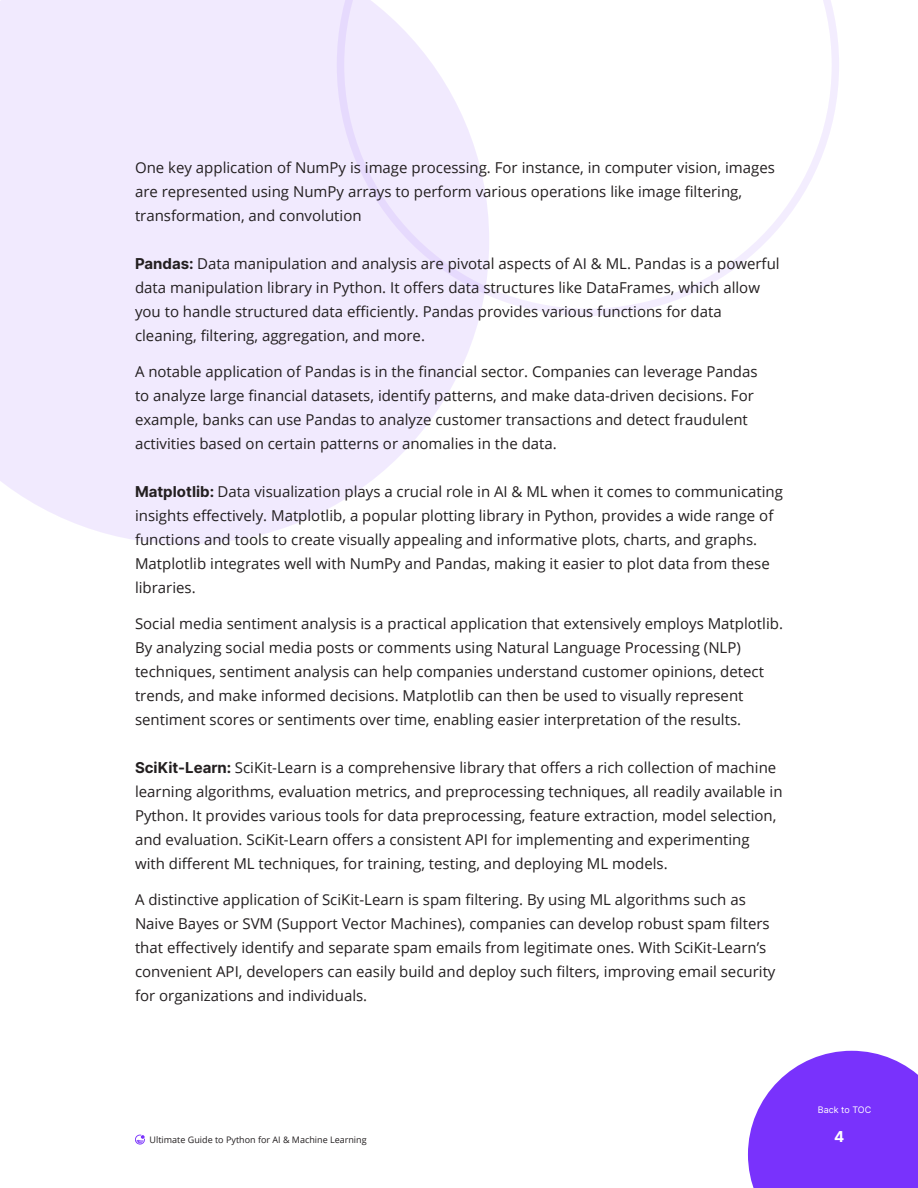
<style>
.page{position:relative;width:918px;height:1188px;background:#fff}
.page>*{position:absolute;margin:0;border:0;box-sizing:border-box;transform-origin:0 0}
.t1{font:15px/24px "Open Sans";color:#231f20}
.t2{font:700 15px "Inter";color:#fff}
.t3{font:9px "Open Sans";color:#231f20}
.t4{font:9px "Inter";color:#fff}
.s1{font-family:"Inter";font-weight:700}
</style>
<div class="page">
<svg style="left:748px;top:1051px;width:170px;height:137px;background:#8a4cfc"></svg>
<svg style="left:0;top:0;width:480px;height:544px;background:#f2ecfe"></svg>
<svg style="left:135px;top:1135px;width:10px;height:10px"></svg>
<svg style="left:337px;top:0;width:502px;height:316px"></svg>
<p class="t1" style="left:135px;top:156px;width:641px">One key application of NumPy is image processing. For instance, in computer vision, images are represented using NumPy arrays to perform various operations like image filtering, transformation, and convolution</p>
<p class="t1" style="left:135px;top:252px;width:646px"><span class="s1">Pandas:</span> Data manipulation and analysis are pivotal aspects of AI &amp; ML. Pandas is a powerful data manipulation library in Python. It offers data structures like DataFrames, which allow you to handle structured data efficiently. Pandas provides various functions for data cleaning, filtering, aggregation, and more.</p>
<p class="t1" style="left:135px;top:360px;width:624px">A notable application of Pandas is in the financial sector. Companies can leverage Pandas to analyze large financial datasets, identify patterns, and make data-driven decisions. For example, banks can use Pandas to analyze customer transactions and detect fraudulent activities based on certain patterns or anomalies in the data.</p>
<p class="t1" style="left:135px;top:480px;width:650px"><span class="s1">Matplotlib:</span> Data visualization plays a crucial role in AI &amp; ML when it comes to communicating insights effectively. Matplotlib, a popular plotting library in Python, provides a wide range of functions and tools to create visually appealing and informative plots, charts, and graphs.<br>Matplotlib integrates well with NumPy and Pandas, making it easier to plot data from these libraries.</p>
<p class="t1" style="left:135px;top:612px;width:650px">Social media sentiment analysis is a practical application that extensively employs Matplotlib.<br>By analyzing social media posts or comments using Natural Language Processing (NLP) techniques, sentiment analysis can help companies understand customer opinions, detect trends, and make informed decisions. Matplotlib can then be used to visually represent sentiment scores or sentiments over time, enabling easier interpretation of the results.</p>
<p class="t1" style="left:135px;top:756px;width:649px"><span class="s1">SciKit-Learn:</span> SciKit-Learn is a comprehensive library that offers a rich collection of machine learning algorithms, evaluation metrics, and preprocessing techniques, all readily available in Python. It provides various tools for data preprocessing, feature extraction, model selection, and evaluation. SciKit-Learn offers a consistent API for implementing and experimenting with different ML techniques, for training, testing, and deploying ML models.</p>
<p class="t1" style="left:135px;top:888px;width:642px">A distinctive application of SciKit-Learn is spam filtering. By using ML algorithms such as Naive Bayes or SVM (Support Vector Machines), companies can develop robust spam filters that effectively identify and separate spam emails from legitimate ones. With SciKit-Learn’s convenient API, developers can easily build and deploy such filters, improving email security for organizations and individuals.</p>
<p class="t4" style="left:818px;top:1103px;width:55px">Back to TOC</p>
<p class="t3" style="left:150px;top:1134px;width:219px">Ultimate Guide to Python for AI &amp; Machine Learning</p>
<p class="t2" style="left:834px;top:1125px;width:12px">4</p>
</div>
